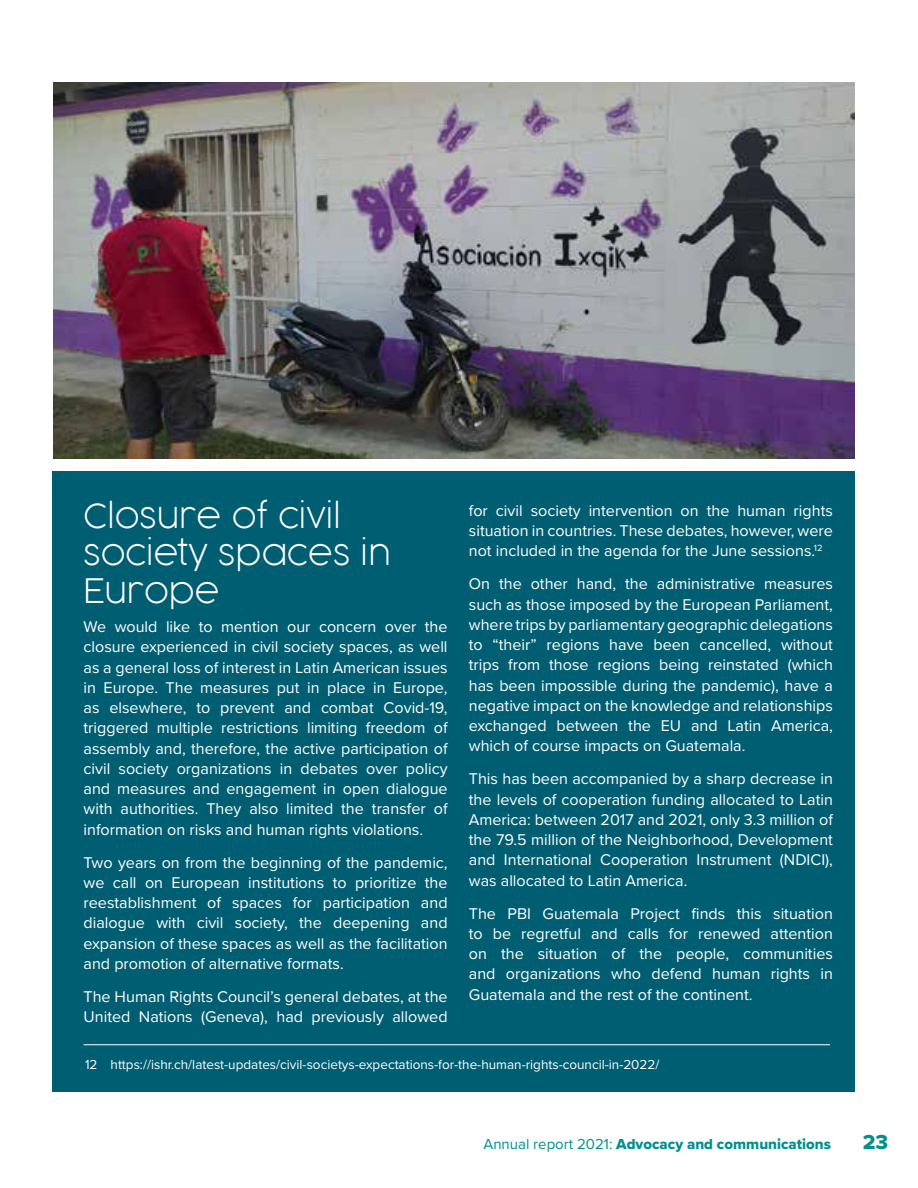
<style>
.page{position:relative;width:918px;height:1188px;background:#fff}
.page>*{position:absolute;margin:0;border:0;box-sizing:border-box;transform-origin:0 0}
.t1{font:200 33px/37.5px "COCOGOOSE";color:#fff}
.t2{font:21px "Proxima Nova Extrabld";color:#00908e}
.t3{font:16.2px/20.2px "Proxima Nova";color:#fff;text-align:justify}
.t4{font:15px "Proxima Nova Extrabld";color:#00908e}
.t5{font:13.5px "Proxima Nova";color:#fff}
.s1{font-family:"Proxima Nova"}
</style>
<div class="page">
<div style="left:52px;top:471px;width:803px;height:621px;background:#005e72"></div>
<img style="left:53px;top:83px;width:802px;height:376px">
<hr style="left:84px;top:1044px;width:746px;height:1px;background:#fff">
<h1 class="t1" style="left:84px;top:496px;width:308px">Closure of civil society spaces in<br>Europe</h1>
<p class="t3" style="left:84px;top:616px;width:366px">We would like to mention our concern over the closure experienced in civil society spaces, as well as a general loss of interest in Latin American issues in Europe. The measures put in place in Europe, as elsewhere, to prevent and combat Covid-19, triggered multiple restrictions limiting freedom of assembly and, therefore, the active participation of civil society organizations in debates over policy and measures and engagement in open dialogue with authorities. They also limited the transfer of information on risks and human rights violations.</p>
<p class="t3" style="left:84px;top:851px;width:366px">Two years on from the beginning of the pandemic, we call on European institutions to prioritize the reestablishment of spaces for participation and dialogue with civil society, the deepening and expansion of these spaces as well as the facilitation and promotion of alternative formats.</p>
<p class="t3" style="left:84px;top:986px;width:366px">The Human Rights Council’s general debates, at the<br>United Nations (Geneva), had previously allowed</p>
<p class="t3" style="left:469px;top:500px;width:366px">for civil society intervention on the human rights situation in countries. These debates, however, were not included in the agenda for the June sessions.<sup>12</sup></p>
<p class="t3" style="left:469px;top:573px;width:366px">On the other hand, the administrative measures such as those imposed by the European Parliament, where trips by parliamentary geographic delegations to “their” regions have been cancelled, without trips from those regions being reinstated (which has been impossible during the pandemic), have a negative impact on the knowledge and relationships exchanged between the EU and Latin America, which of course impacts on Guatemala.</p>
<p class="t3" style="left:469px;top:768px;width:366px">This has been accompanied by a sharp decrease in the levels of cooperation funding allocated to Latin America: between 2017 and 2021, only 3.3 million of the 79.5 million of the Neighborhood, Development and International Cooperation Instrument (NDICI), was allocated to Latin America.</p>
<p class="t3" style="left:469px;top:902px;width:366px">The PBI Guatemala Project finds this situation to be regretful and calls for renewed attention on the situation of the people, communities and organizations who defend human rights in Guatemala and the rest of the continent.</p>
<p class="t5" style="left:85px;top:1055px;width:576px">12 https://ishr.ch/latest-updates/civil-societys-expectations-for-the-human-rights-council-in-2022/</p>
<p class="t4" style="left:483px;top:1133px;width:349px"><span class="s1">Annual report 2021:</span> Advocacy and communications</p>
<p class="t2" style="left:863px;top:1127px;width:27px">23</p>
</div>
